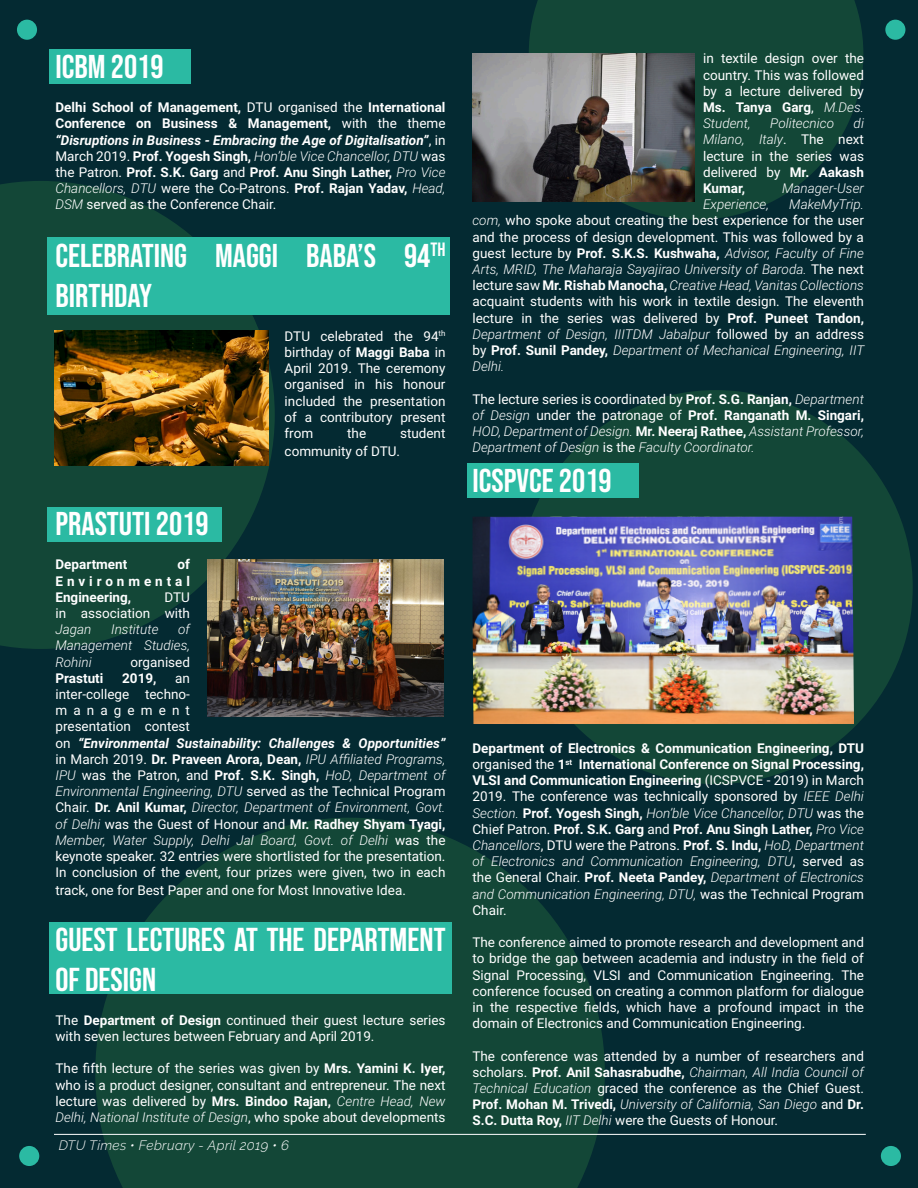
<style>
.page{position:relative;width:918px;height:1188px;background:#042a32}
.page>*{position:absolute;margin:0;border:0;box-sizing:border-box;transform-origin:0 0}
.t1{font:33px/39.6px "Bebas Neue";color:#fff}
.t2{font:700 33px/39.6px "Bebas Neue";color:#fff}
.t3{font:13.5px/16.2px "Roboto";color:#fff;text-align:justify}
.t4{font:700 13.5px/16.2px "Roboto";color:#fff;text-align:justify}
.t5{font:italic 300 13.5px/16.2px "Roboto";color:#fff;text-align:justify}
.t6{font:italic 300 13.5px "Raleway";letter-spacing:.025em;color:#fff}
.s1{font-weight:400}
.s2{font-style:italic}
.s3{font-weight:300;font-style:italic}
.s4{font-weight:700}
.s5{font-weight:700;font-style:italic}
.s6{font-weight:400;font-style:normal}
.s7{font-weight:700;font-style:normal}
</style>
<div class="page">
<div style="left:519px;top:390px;width:394px;height:394px;background:#134737;border-radius:50%"></div>
<svg style="left:529px;top:0;width:334px;height:220px;fill:#134737"></svg>
<svg style="left:95px;top:818px;width:510px;height:370px;fill:#134737"></svg>
<div style="left:467px;top:463px;width:172px;height:35px;background:#2bbaa3"></div>
<div style="left:49px;top:49px;width:141px;height:35px;background:#2bbaa3"></div>
<div style="left:49px;top:923px;width:402px;height:71px;background:#2bbaa3"></div>
<svg style="left:0;top:181px;width:275px;height:468px;fill:#134737"></svg>
<div style="left:48px;top:507px;width:174px;height:35px;background:#2bbaa3"></div>
<div style="left:48px;top:237px;width:402px;height:78px;background:#2bbaa3"></div>
<div style="left:17px;top:20px;width:20px;height:20px;background:#2bbaa3;border-radius:50%"></div>
<div style="left:885px;top:20px;width:20px;height:20px;background:#2bbaa3;border-radius:50%"></div>
<div style="left:881px;top:1146px;width:20px;height:20px;background:#2bbaa3;border-radius:50%"></div>
<div style="left:19px;top:1146px;width:20px;height:20px;background:#2bbaa3;border-radius:50%"></div>
<img style="left:55px;top:331px;width:214px;height:134px">
<img style="left:472px;top:517px;width:382px;height:207px">
<img style="left:207px;top:559px;width:236px;height:158px">
<img style="left:473px;top:54px;width:221px;height:148px">
<hr style="left:54px;top:1134px;width:812px;height:1px;background:#fff">
<p class="t1" style="left:56px;top:47px;width:110px">ICBM 2019</p>
<p class="t4" style="left:56px;top:99px;width:392px">Delhi School of Management, <span class="s1">DTU organised the</span> International Conference on Business &amp; Management, <span class="s1">with the theme </span><span class="s2">“Disruptions in Business - Embracing the Age of Digitalisation”</span><span class="s1">, in March 2019.</span> Prof. Yogesh Singh, <span class="s3">Hon’ble Vice Chancellor, DTU</span> <span class="s1">was the Patron.</span> Prof. S.K. Garg <span class="s1">and</span> Prof. Anu Singh Lather, <span class="s3">Pro Vice Chancellors, DTU</span> <span class="s1">were the Co-Patrons.</span> Prof. Rajan Yadav, <span class="s3">Head, DSM</span> <span class="s1">served as the Conference Chair.</span></p>
<p class="t1" style="left:56px;top:236px;width:391px">CELEBRATING MAGGI BABA’S 94<sup>TH<br></sup>BIRTHDAY</p>
<p class="t3" style="left:285px;top:327px;width:162px">DTU celebrated the 94<sup>th </sup>birthday of <span class="s4">Maggi Baba</span> in April 2019. The ceremony organised in his honour included the presentation of a contributory present from</p>
<p class="t3" style="left:285px;top:424px;width:162px;line-height:18px;text-indent:115px">student community of DTU.</p>
<p class="t3" style="left:347px;top:425px;width:21px">the</p>
<p class="t1" style="left:56px;top:504px;width:155px">PRASTUTI 2019</p>
<p class="t4" style="left:56px;top:556px;width:73px">Department</p>
<p class="t4" style="left:56px;top:556px;width:136px;text-indent:122px">of Environmental Engineering,</p>
<p class="t3" style="left:56px;top:588px;width:136px;text-indent:109px">DTU in association with <span class="s3">Jagan</span></p>
<p class="t5" style="left:56px;top:621px;width:136px;text-indent:123px">of Management Studies, Rohini</p>
<p class="t5" style="left:111px;top:621px;width:49px">Institute</p>
<p class="t3" style="left:131px;top:653px;width:61px">organised</p>
<p class="t4" style="left:56px;top:669px;width:49px">Prastuti</p>
<p class="t4" style="left:122px;top:669px;width:36px">2019,</p>
<p class="t3" style="left:56px;top:669px;width:392px;text-align:left;text-indent:120px">an<br>inter-college techno-<br>management<br>presentation contest<br>on <span class="s5">“Environmental Sustainability: Challenges &amp; Opportunities” </span>in March 2019. <span class="s4">Dr. Praveen Arora, Dean,</span> <span class="s3">IPU Affiliated Programs, IPU</span> was the Patron, and <span class="s4">Prof. S.K. Singh,</span> <span class="s3">HoD, Department of Environmental Engineering, DTU</span> served as the Technical Program Chair. <span class="s4">Dr. Anil Kumar,</span> <span class="s3">Director, Department of Environment, Govt. of Delhi</span> was the Guest of Honour and <span class="s4">Mr. Radhey Shyam Tyagi, </span><span class="s3">Member, Water Supply, Delhi Jal Board, Govt. of Delhi</span> was the keynote speaker. 32 entries were shortlisted for the presentation.<br>In conclusion of the event, four prizes were given, two in each</p>
<p class="t3" style="left:56px;top:882px;width:352px">track, one for Best Paper and one for Most Innovative Idea.</p>
<p class="t2" style="left:56px;top:919px;width:391px">GUEST LECTURES AT THE DEPARTMENT<br>OF DESIGN</p>
<p class="t3" style="left:56px;top:1011px;width:392px">The <span class="s4">Department of Design</span> continued their guest lecture series with seven lectures between February and April 2019.</p>
<p class="t3" style="left:56px;top:1060px;width:392px">The fifth lecture of the series was given by <span class="s4">Mrs. Yamini K. Iyer, </span>who is a product designer, consultant and entrepreneur. The next lecture was delivered by <span class="s4">Mrs. Bindoo Rajan,</span> <span class="s3">Centre Head, New Delhi, National Institute of Design</span>, who spoke about developments</p>
<p class="t6" style="left:59px;top:1137px;width:232px">DTU Times • February - April 2019 • 6</p>
<p class="t3" style="left:703px;top:50px;width:162px">in textile design over the country. This was followed by a lecture delivered by <span class="s4">Ms. Tanya Garg</span>, <span class="s3">M.Des.<br>Student,</span></p>
<p class="t3" style="left:703px;top:115px;width:162px;text-indent:151px"><span class="s3">di Milano, Italy</span>. The next lecture in the series was delivered by <span class="s4">Mr. Aakash Kumar,</span></p>
<p class="t5" style="left:770px;top:115px;width:65px">Politecnico</p>
<p class="t5" style="left:782px;top:180px;width:83px">Manager-User</p>
<p class="t3" style="left:472px;top:196px;width:393px;text-indent:317px"><span class="s3">MakeMyTrip. com,</span> who spoke about creating the best experience for the user and the process of design development. This was followed by a guest lecture by <span class="s4">Prof. S.K.S. Kushwaha,</span> <span class="s3">Advisor, Faculty of Fine Arts, MRID, The Maharaja Sayajirao University of Baroda.</span> The next lecture saw <span class="s4">Mr. Rishab Manocha,</span> <span class="s3">Creative Head, Vanitas Collections </span>acquaint students with his work in textile design. The eleventh lecture in the series was delivered by <span class="s4">Prof. Puneet Tandon, </span><span class="s3">Department of Design, IIITDM Jabalpur</span> followed by an address by <span class="s4">Prof. Sunil Pandey,</span> <span class="s3">Department of Mechanical Engineering, IIT Delhi.</span></p>
<p class="t5" style="left:472px;top:390px;width:393px"><span class="s6">The lecture series is coordinated by</span> <span class="s7">Prof. S.G. Ranjan,</span> Department of Design <span class="s6">under the patronage of</span> <span class="s7">Prof. Ranganath M. Singari, </span>HOD, Department of Design. <span class="s7">Mr. Neeraj Rathee,</span> Assistant Professor, Department of Design <span class="s6">is the</span> Faculty Coordinator.</p>
<p class="t1" style="left:472px;top:460px;width:141px">ICSPVCE 2019</p>
<p class="t5" style="left:703px;top:196px;width:67px">Experience,</p>
<p class="t4" style="left:472px;top:739px;width:393px">Department of Electronics &amp; Communication Engineering, DTU <span class="s1">organised the</span> 1<sup>st</sup> International Conference on Signal Processing, VLSI and Communication Engineering <span class="s1">(ICSPVCE - 2019) in March 2019. The conference was technically sponsored by</span> <span class="s3">IEEE Delhi Section.</span> Prof. Yogesh Singh, <span class="s3">Hon’ble Vice Chancellor, DTU</span> <span class="s1">was the Chief Patron.</span> Prof. S.K. Garg <span class="s1">and</span> Prof. Anu Singh Lather, <span class="s3">Pro Vice Chancellors</span><span class="s1">, DTU were the Patrons.</span> Prof. S. Indu, <span class="s3">HoD, Department of Electronics and Communication Engineering, DTU</span><span class="s1">, served as the General Chair.</span> Prof. Neeta Pandey, <span class="s3">Department of Electronics and Communication Engineering, DTU,</span> <span class="s1">was the Technical Program Chair.</span></p>
<p class="t3" style="left:472px;top:934px;width:393px">The conference aimed to promote research and development and to bridge the gap between academia and industry in the field of Signal Processing, VLSI and Communication Engineering. The conference focused on creating a common platform for dialogue in the respective fields, which have a profound impact in the domain of Electronics and Communication Engineering.</p>
<p class="t3" style="left:472px;top:1047px;width:393px">The conference was attended by a number of researchers and scholars. <span class="s4">Prof. Anil Sahasrabudhe,</span> <span class="s3">Chairman, All India Council of Technical Education</span> graced the conference as the Chief Guest.<br><span class="s4">Prof. Mohan M. Trivedi,</span> <span class="s3">University of California, San Diego</span> and <span class="s4">Dr.<br>S.C. Dutta Roy,</span> <span class="s3">IIT Delhi</span> were the Guests of Honour.</p>
</div>
